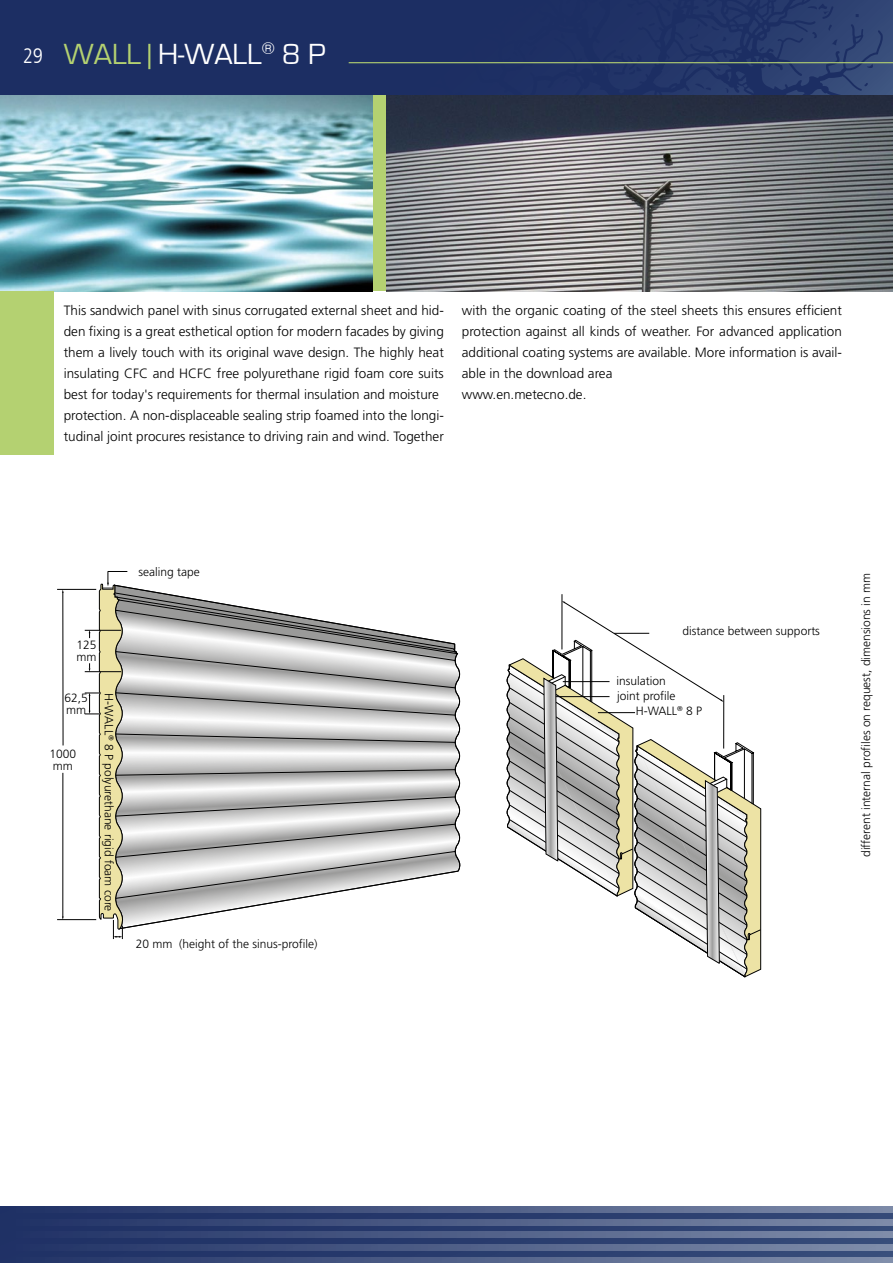
<style>
.page{position:relative;width:893px;height:1263px;background:#fff}
.page>*{position:absolute;margin:0;border:0;box-sizing:border-box;transform-origin:0 0}
.t1{font:30px "Eurostile";color:#fff}
.t2{font:300 condensed 21px "Frutiger LT";color:#fff}
.t3{font:300 13.5px/21px "Frutiger LT Pro";color:#000}
.t4{font:300 12px/12px "Frutiger LT Pro";color:#000}
.s1{color:#b4d171}
</style>
<div class="page">
<svg style="left:16px;top:0;width:877px;height:96px;background:#203266"></svg>
<svg style="left:0;top:1213px;width:893px;height:44px;background:#2c3f70"></svg>
<svg style="left:0;top:1206px;width:893px;height:7px;background:#4c5c85"></svg>
<svg style="left:0;top:1219px;width:893px;height:6px;background:#4d5c86"></svg>
<svg style="left:0;top:1232px;width:893px;height:6px;background:#4e5d86"></svg>
<svg style="left:0;top:1244px;width:893px;height:6px;background:#4e5e87"></svg>
<svg style="left:0;top:1257px;width:893px;height:6px;background:#4f5f87"></svg>
<img style="left:0;top:96px;width:372px;height:195px">
<img style="left:386px;top:96px;width:507px;height:195px">
<hr style="left:349px;top:62px;width:544px;height:1px;background:#b4d171">
<div style="left:0;top:291px;width:53px;height:164px;background:#b4d171"></div>
<hr style="left:63px;top:592px;width:1px;height:153px;background:#000">
<hr style="left:63px;top:773px;width:1px;height:144px;background:#000">
<hr style="left:57px;top:919px;width:39px;height:1px;background:#000">
<hr style="left:57px;top:589px;width:39px;height:1px;background:#000">
<svg style="left:128px;top:587px;width:332px;height:341px"></svg>
<svg style="left:85px;top:571px;width:43px;height:368px"></svg>
<hr style="left:562px;top:594px;width:1px;height:55px;background:#000">
<svg style="left:506px;top:601px;width:256px;height:377px"></svg>
<h2 class="t2" style="left:23px;top:44px;width:22px">29</h2>
<h1 class="t1" style="left:64px;top:38px;width:264px"><span class="s1">WALL |</span> H-WALL<sup>®</sup> 8 P</h1>
<p class="t3" style="left:64px;top:300px;width:382px">This sandwich panel with sinus corrugated external sheet and hid&shy;den fixing is a great esthetical option for modern facades by giving them a lively touch with its original wave design. The highly heat insulating CFC and HCFC free polyurethane rigid foam core suits best for today's requirements for thermal insulation and moisture protection. A non-displaceable sealing strip foamed into the longi&shy;tudinal joint procures resistance to driving rain and wind. Together</p>
<p class="t3" style="left:462px;top:300px;width:382px">with the organic coating of the steel sheets this ensures efficient protection against all kinds of weather. For advanced application additional coating systems are available. More information is avail&shy;able in the download area<br>www.en.metecno.de.</p>
<p class="t4" style="left:139px;top:566px;width:63px">sealing tape</p>
<p class="t4" style="left:77px;top:638px;width:22px">125 mm</p>
<p class="t4" style="left:65px;top:692px;width:25px">62,5 mm</p>
<p class="t4" style="left:49px;top:747px;width:28px">1000 mm</p>
<p class="t4" style="left:115px;top:693px;width:219px;rotate:90deg">H-WALL<sup>®</sup> 8 P polyurethane rigid foam core</p>
<p class="t4" style="left:136px;top:938px;width:183px">20 mm (height of the sinus-profile)</p>
<p class="t4" style="left:683px;top:625px;width:139px">distance between supports</p>
<p class="t4" style="left:616px;top:675px;width:51px">insulation</p>
<p class="t4" style="left:617px;top:690px;width:60px">joint profile</p>
<p class="t4" style="left:636px;top:705px;width:68px">H-WALL<sup>®</sup> 8 P</p>
<p class="t4" style="left:860px;top:857px;width:285px;rotate:-90deg">different internal profiles on request, dimensions in mm</p>
</div>
